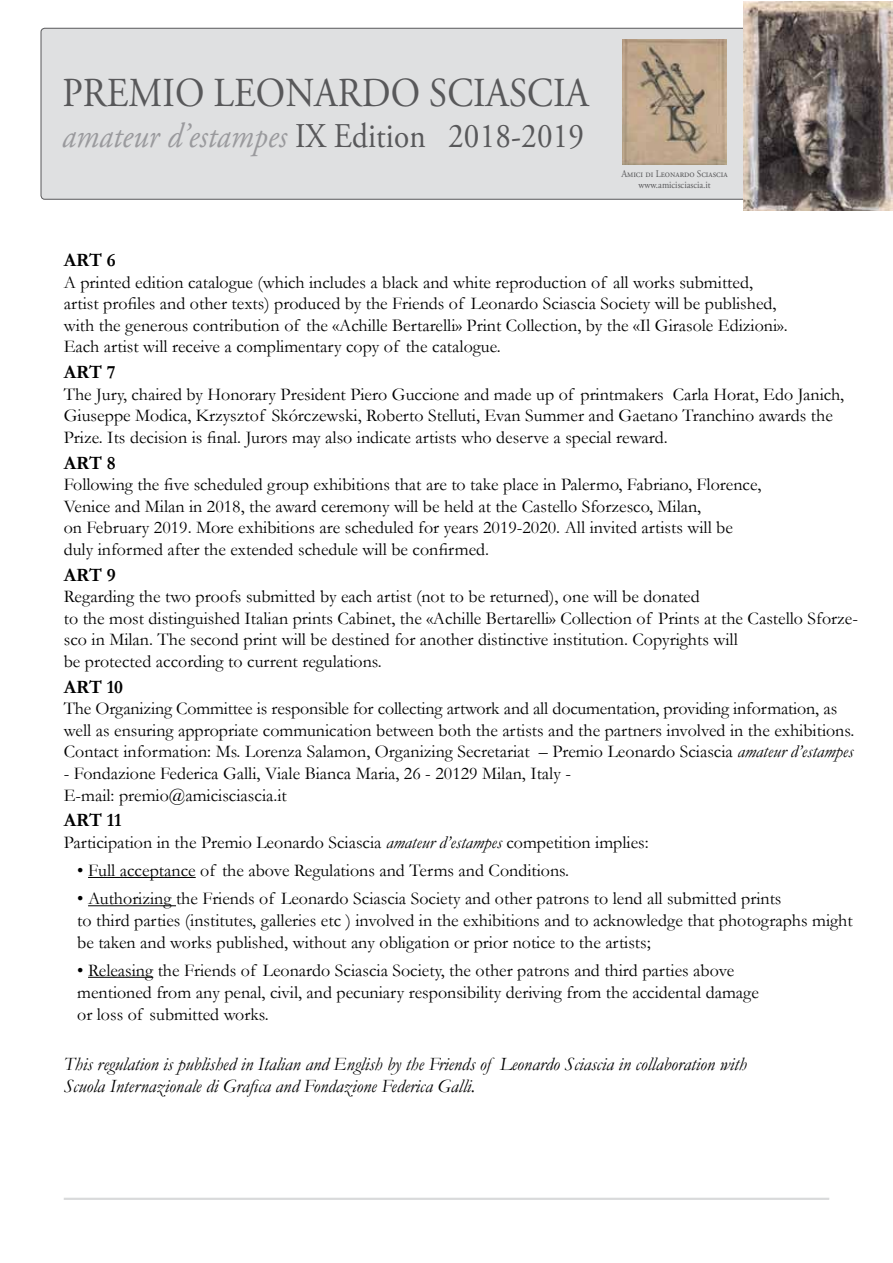
<style>
.page{position:relative;width:893px;height:1263px;background:#fff}
.page>*{position:absolute;margin:0;border:0;box-sizing:border-box;transform-origin:0 0}
.t1{font:41.1px "Adobe Garamond Pro";letter-spacing:.14em;color:#58585a;scale:.9 1}
.t2{font:34.65px "Adobe Garamond Pro";letter-spacing:.005em;color:#58585a;scale:.9 1}
.t3{font:italic 18.9px/22.6px "Garamond";color:#000}
.t4{font:700 18.9px "Garamond";color:#000}
.t5{font:18px/21.6px "Garamond";color:#000}
.t6{font:10.2px/11.1px "Adobe Garamond Pro";color:#58585a;text-align:center;scale:.91 1}
.s1{font-style:italic;color:#9a9a9d}
.s2{font-style:italic}
</style>
<div class="page">
<hr style="left:88px;top:877px;width:108px;height:1px;background:#000">
<hr style="left:88px;top:905px;width:88px;height:1px;background:#000">
<hr style="left:88px;top:977px;width:65px;height:1px;background:#000">
<hr style="left:64px;top:1199px;width:765px;height:1px;background:#d9dadb">
<hr style="left:64px;top:1198px;width:765px;height:1px;background:#d9dadb">
<div style="left:41px;top:28px;width:809px;height:171px;background:#dfe0e1;border-radius:4px"></div>
<div style="left:41px;top:28px;width:809px;height:171px;border:1px solid #58585a;border-radius:4px"></div>
<img style="left:743px;top:1px;width:150px;height:209px">
<img style="left:622px;top:39px;width:105px;height:126px">
<h1 class="t1" style="left:62px;top:68px;width:580px">Premio Leonardo Scias cia</h1>
<h2 class="t2" style="left:62px;top:116px;width:581px"><span class="s1">amateur d’estampes</span> IX Edition 2018-2019</h2>
<p class="t6" style="left:621px;top:169px;width:118px">Amici di Leonardo Sciascia www.amicisciascia.it</p>
<p class="t4" style="left:64px;top:249px;width:53px">ART 6</p>
<p class="t5" style="left:64px;top:271px;width:725px">A printed edition catalogue (which includes a black and white reproduction of all works submitted, artist profiles and other texts) produced by the Friends of Leonardo Sciascia Society will be published, with the generous contribution of the «Achille Bertarelli» Print Collection, by the «Il Girasole Edizioni».<br>Each artist will receive a complimentary copy of the catalogue.</p>
<p class="t4" style="left:64px;top:361px;width:53px">ART 7</p>
<p class="t5" style="left:64px;top:383px;width:782px">The Jury, chaired by Honorary President Piero Guccione and made up of printmakers Carla Horat, Edo Janich,<br>Giuseppe Modica, Krzysztof Skórczewski, Roberto Stelluti, Evan Summer and Gaetano Tranchino awards the<br>Prize. Its decision is final. Jurors may also indicate artists who deserve a special reward.</p>
<p class="t4" style="left:64px;top:451px;width:53px">ART 8</p>
<p class="t5" style="left:64px;top:473px;width:699px">Following the five scheduled group exhibitions that are to take place in Palermo, Fabriano, Florence, Venice and Milan in 2018, the award ceremony will be held at the Castello Sforzesco, Milan,<br>on February 2019. More exhibitions are scheduled for years 2019-2020. All invited artists will be duly informed after the extended schedule will be confirmed.</p>
<p class="t4" style="left:64px;top:563px;width:53px">ART 9</p>
<p class="t5" style="left:64px;top:585px;width:796px">Regarding the two proofs submitted by each artist (not to be returned), one will be donated<br>to the most distinguished Italian prints Cabinet, the «Achille Bertarelli» Collection of Prints at the Castello Sforze&shy;sco in Milan. The second print will be destined for another distinctive institution. Copyrights will<br>be protected according to current regulations.</p>
<p class="t4" style="left:64px;top:675px;width:61px">ART 10</p>
<p class="t5" style="left:64px;top:697px;width:792px">The Organizing Committee is responsible for collecting artwork and all documentation, providing information, as well as ensuring appropriate communication between both the artists and the partners involved in the exhibitions.<br>Contact information: Ms. Lorenza Salamon, Organizing Secretariat – Premio Leonardo Sciascia <span class="s2">amateur d’estampes</span></p>
<p class="t5" style="left:64px;top:762px;width:509px">- Fondazione Federica Galli, Viale Bianca Maria, 26 - 20129 Milan, Italy -<br>E-mail: premio@amicisciascia.it</p>
<p class="t4" style="left:64px;top:809px;width:59px">ART 11</p>
<p class="t5" style="left:64px;top:831px;width:586px">Participation in the Premio Leonardo Sciascia <span class="s2">amateur d’estampes</span> competition implies:</p>
<p class="t5" style="left:77px;top:859px;width:493px">• Full acceptance of the above Regulations and Terms and Conditions.</p>
<p class="t5" style="left:77px;top:888px;width:777px">• Authorizing the Friends of Leonardo Sciascia Society and other patrons to lend all submitted prints<br>to third parties (institutes, galleries etc ) involved in the exhibitions and to acknowledge that photographs might be taken and works published, without any obligation or prior notice to the artists;</p>
<p class="t5" style="left:77px;top:959px;width:683px;line-height:22.2px">• Releasing the Friends of Leonardo Sciascia Society, the other patrons and third parties above mentioned from any penal, civil, and pecuniary responsibility deriving from the accidental damage or loss of submitted works.</p>
<p class="t3" style="left:64px;top:1052px;width:684px">This regulation is published in Italian and English by the Friends of Leonardo Sciascia in collaboration with<br>Scuola Internazionale di Grafica and Fondazione Federica Galli.</p>
</div>
